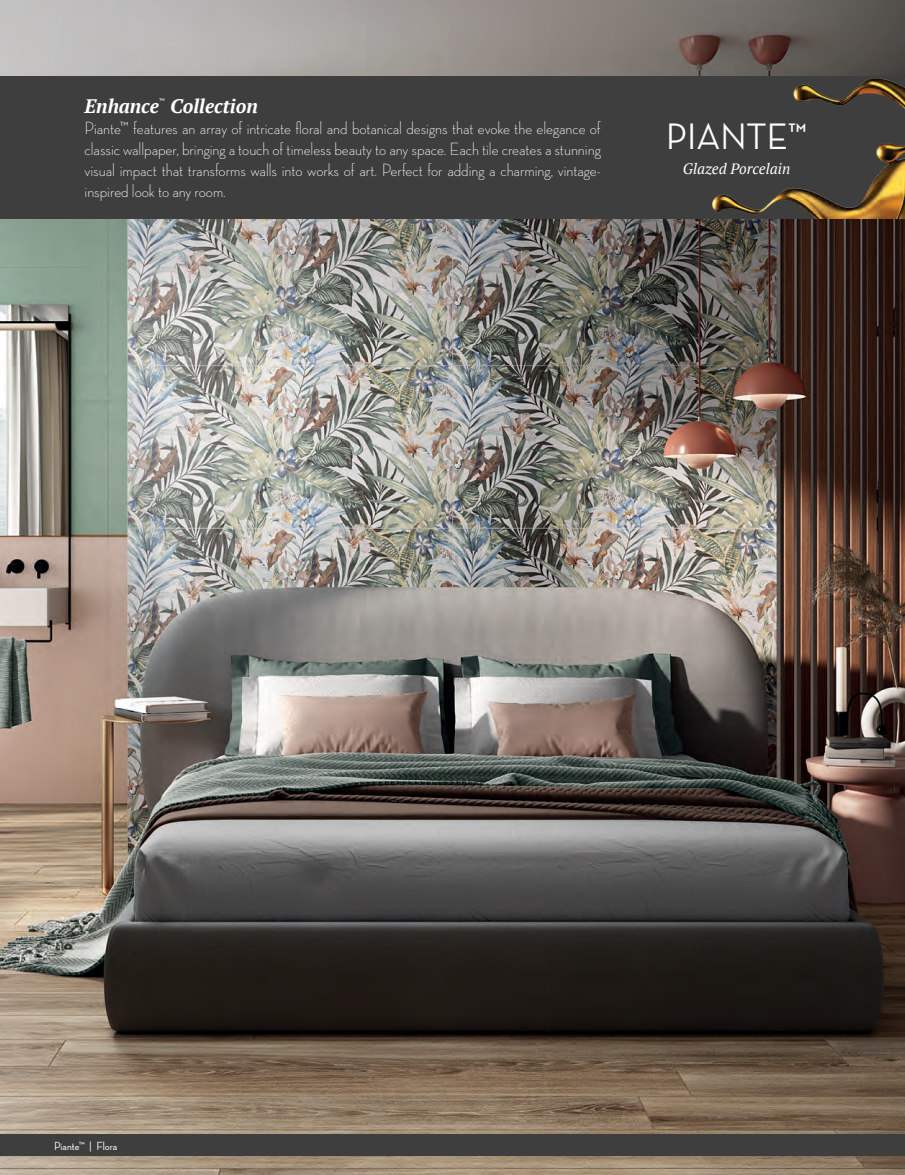
<style>
.page{position:relative;width:905px;height:1175px;background:#fff}
.page>*{position:absolute;margin:0;border:0;box-sizing:border-box;transform-origin:0 0}
.t1{font:500 37.5px "Neutra Disp";color:#fff}
.t2{font:italic 700 19.5px "PT Serif";letter-spacing:-.005em;color:#fff}
.t3{font:300 18px/21px "Neutra Disp";letter-spacing:-.005em;color:#fff;text-align:justify}
.t4{font:italic 15px "PT Serif";color:#fff}
.t5{font:500 12px "Neutra Disp";color:#fff}
</style>
<div class="page">
<img style="left:0;top:0;width:904px;height:1174px">
<div style="left:0;top:1134px;width:904px;height:21px;background:#3e3e3f"></div>
<div style="left:0;top:76px;width:904px;height:142px;background:#3e3e3f"></div>
<img style="left:697px;top:75px;width:207px;height:143px">
<p class="t2" style="left:85px;top:93px;width:175px">Enhance<sup>™</sup> Collection</p>
<p class="t3" style="left:85px;top:117px;width:517px">Piante™ features an array of intricate floral and botanical designs that evoke the elegance of classic wallpaper, bringing a touch of timeless beauty to any space. Each tile creates a stunning visual impact that transforms walls into works of art. Perfect for adding a charming, vintage&shy;inspired look to any room.</p>
<h1 class="t1" style="left:666px;top:116px;width:143px">PIANTE™</h1>
<p class="t4" style="left:683px;top:159px;width:109px">Glazed Porcelain</p>
<p class="t5" style="left:54px;top:1139px;width:65px">Piante™ | Flora</p>
</div>
